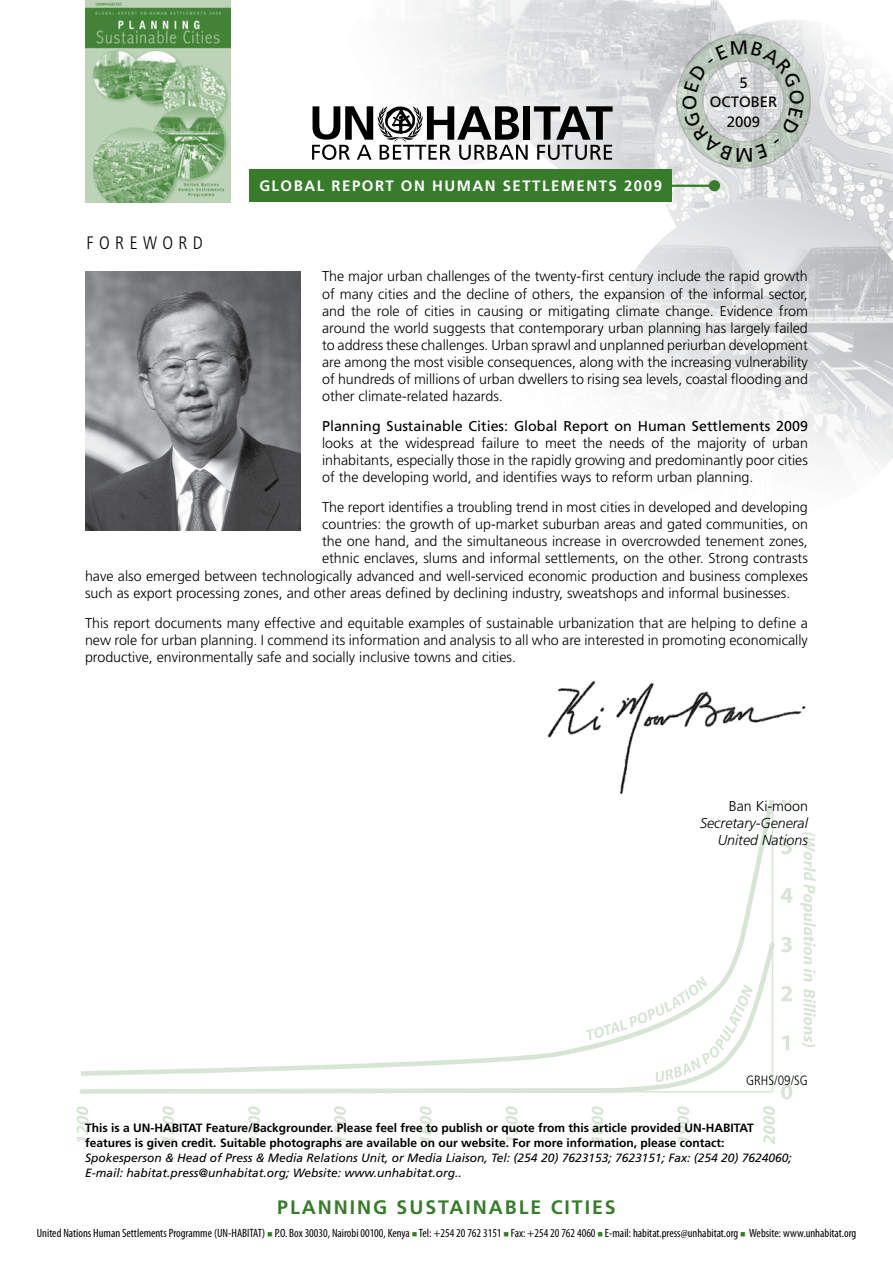
<style>
.page{position:relative;width:893px;height:1263px;background:#fff}
.page>*{position:absolute;margin:0;border:0;box-sizing:border-box;transform-origin:0 0}
.t1{font:700 19.5px "Frutiger";letter-spacing:.1em;color:#387c2b}
.t2{font:300 condensed 18px "Frutiger";letter-spacing:.3em;color:#000}
.t3{font:700 15px "Frutiger";letter-spacing:.1em;color:#fff}
.t4{font:15px/19.5px "Frutiger";color:#000;text-align:center}
.t5{font:300 14.25px/17.1px "Frutiger";color:#000;text-align:justify}
.t6{font:14.25px "Frutiger";color:#000}
.t7{font:italic 300 14.25px/17.1px "Frutiger";color:#000;text-align:right}
.t8{font:300 condensed 13.5px "Frutiger";color:#000}
.t9{font:700 12px/15px "Frutiger";color:#000;text-align:right}
.t10{font:condensed 12px "Myriad Pro";color:#000}
.t11{font:italic 12px/15px "Frutiger";color:#000}
.s1{color:#387c2b}
</style>
<div class="page">
<img style="left:177px;top:0;width:716px;height:531px">
<div style="left:709px;top:180px;width:11px;height:11px;background:#387c2b;border-radius:50%"></div>
<hr style="left:654px;top:185px;width:55px;height:2px;background:#387c2b">
<svg style="left:77px;top:1106px;width:11px;height:36px"></svg>
<svg style="left:800px;top:832px;width:16px;height:149px"></svg>
<svg style="left:802px;top:989px;width:14px;height:58px"></svg>
<svg style="left:677px;top:1106px;width:12px;height:36px"></svg>
<svg style="left:591px;top:1106px;width:12px;height:36px"></svg>
<svg style="left:506px;top:1106px;width:12px;height:36px"></svg>
<svg style="left:420px;top:1106px;width:12px;height:36px"></svg>
<svg style="left:334px;top:1106px;width:12px;height:36px"></svg>
<svg style="left:248px;top:1106px;width:12px;height:36px"></svg>
<svg style="left:162px;top:1106px;width:12px;height:36px"></svg>
<svg style="left:781px;top:1084px;width:11px;height:15px"></svg>
<svg style="left:782px;top:1035px;width:7px;height:15px"></svg>
<svg style="left:781px;top:986px;width:11px;height:15px"></svg>
<svg style="left:781px;top:937px;width:11px;height:15px"></svg>
<svg style="left:781px;top:888px;width:12px;height:15px"></svg>
<svg style="left:781px;top:839px;width:11px;height:15px"></svg>
<svg style="left:781px;top:800px;width:11px;height:5px"></svg>
<svg style="left:763px;top:1106px;width:12px;height:38px"></svg>
<svg style="left:739px;top:800px;width:36px;height:139px"></svg>
<svg style="left:79px;top:939px;width:696px;height:155px"></svg>
<div style="left:523px;top:106px;width:7px;height:34px;background:#000"></div>
<svg style="left:312px;top:106px;width:216px;height:54px"></svg>
<svg style="left:534px;top:106px;width:79px;height:54px;background:#909191"></svg>
<img style="left:85px;top:0;width:146px;height:202px">
<div style="left:249px;top:169px;width:423px;height:33px;background:#387c2b"></div>
<img style="left:86px;top:271px;width:215px;height:259px">
<img style="left:547px;top:680px;width:259px;height:115px">
<svg style="left:675px;top:33px;width:137px;height:136px;background:#c8cfc9"></svg>
<p class="t2" style="left:86px;top:233px;width:118px">FOREWORD</p>
<p class="t3" style="left:259px;top:177px;width:404px">Global Report on Human Settlements 2009</p>
<p class="t4" style="left:710px;top:73px;width:69px">5<br>OCTOBER<br>2009</p>
<p class="t5" style="left:322px;top:268px;width:487px">The major urban challenges of the twenty-first century include the rapid growth of many cities and the decline of others, the expansion of the informal sector, and the role of cities in causing or mitigating climate change. Evidence from around the world suggests that contemporary urban planning has largely failed to address these challenges. Urban sprawl and unplanned periurban development are among the most visible consequences, along with the increasing vulnerability of hundreds of millions of urban dwellers to rising sea levels, coastal flooding and other climate-related hazards.</p>
<p class="t6" style="left:322px;top:418px;width:487px">Planning Sustainable Cities: Global Report on Human Settlements 2009</p>
<p class="t5" style="left:322px;top:435px;width:487px">looks at the widespread failure to meet the needs of the majority of urban inhabitants, especially those in the rapidly growing and predominantly poor cities of the developing world, and identifies ways to reform urban planning.</p>
<p class="t5" style="left:322px;top:499px;width:487px">The report identifies a troubling trend in most cities in developed and developing</p>
<p class="t5" style="left:322px;top:516px;width:487px">countries: the growth of up-market suburban areas and gated communities, on</p>
<p class="t5" style="left:322px;top:533px;width:487px">the one hand, and the simultaneous increase in overcrowded tenement zones,</p>
<p class="t5" style="left:322px;top:550px;width:487px">ethnic enclaves, slums and informal settlements, on the other. Strong contrasts</p>
<p class="t5" style="left:85px;top:567px;width:724px">have also emerged between technologically advanced and well-serviced economic production and business complexes</p>
<p class="t5" style="left:85px;top:584px;width:707px">such as export processing zones, and other areas defined by declining industry, sweatshops and informal businesses.</p>
<p class="t5" style="left:85px;top:614px;width:724px">This report documents many effective and equitable examples of sustainable urbanization that are helping to define a new role for urban planning. I commend its information and analysis to all who are interested in promoting economically productive, environmentally safe and socially inclusive towns and cities.</p>
<p class="t5" style="left:729px;top:798px;width:81px">Ban Ki-moon</p>
<p class="t7" style="left:700px;top:815px;width:109px">Secretary-General<br>United Nations</p>
<p class="t8" style="left:746px;top:1073px;width:63px">GRHS/09/SG</p>
<p class="t9" style="left:85px;top:1121px;width:641px">Feature/Backgrounder. Please feel free to publish or quote from this article provided UN-HABITAT<br>features is given credit. Suitable photographs are available on our website. For more information, please contact:</p>
<p class="t11" style="left:85px;top:1151px;width:708px">Spokesperson &amp; Head of Press &amp; Media Relations Unit, or Media Liaison, Tel: (254 20) 7623153; 7623151; Fax: (254 20) 7624060;<br>E-mail: habitat.press@unhabitat.org; Website: www.unhabitat.org..</p>
<p class="t9" style="left:85px;top:1121px;width:86px">This is a UN-HABITAT</p>
<h1 class="t1" style="left:277px;top:1196px;width:338px">Planning Sustainable Cities</h1>
<p class="t10" style="left:37px;top:1226px;width:821px">United Nations Human Settlements Programme (UN-HABITAT) <span class="s1">■</span> P.O. Box 30030, Nairobi 00100, Kenya <span class="s1">■</span> Tel: +254 20 762 3151 <span class="s1">■</span> Fax: +254 20 762 4060 <span class="s1">■</span> E-mail: habitat.press@unhabitat.org <span class="s1">■</span> Website: www.unhabitat.org</p>
</div>
